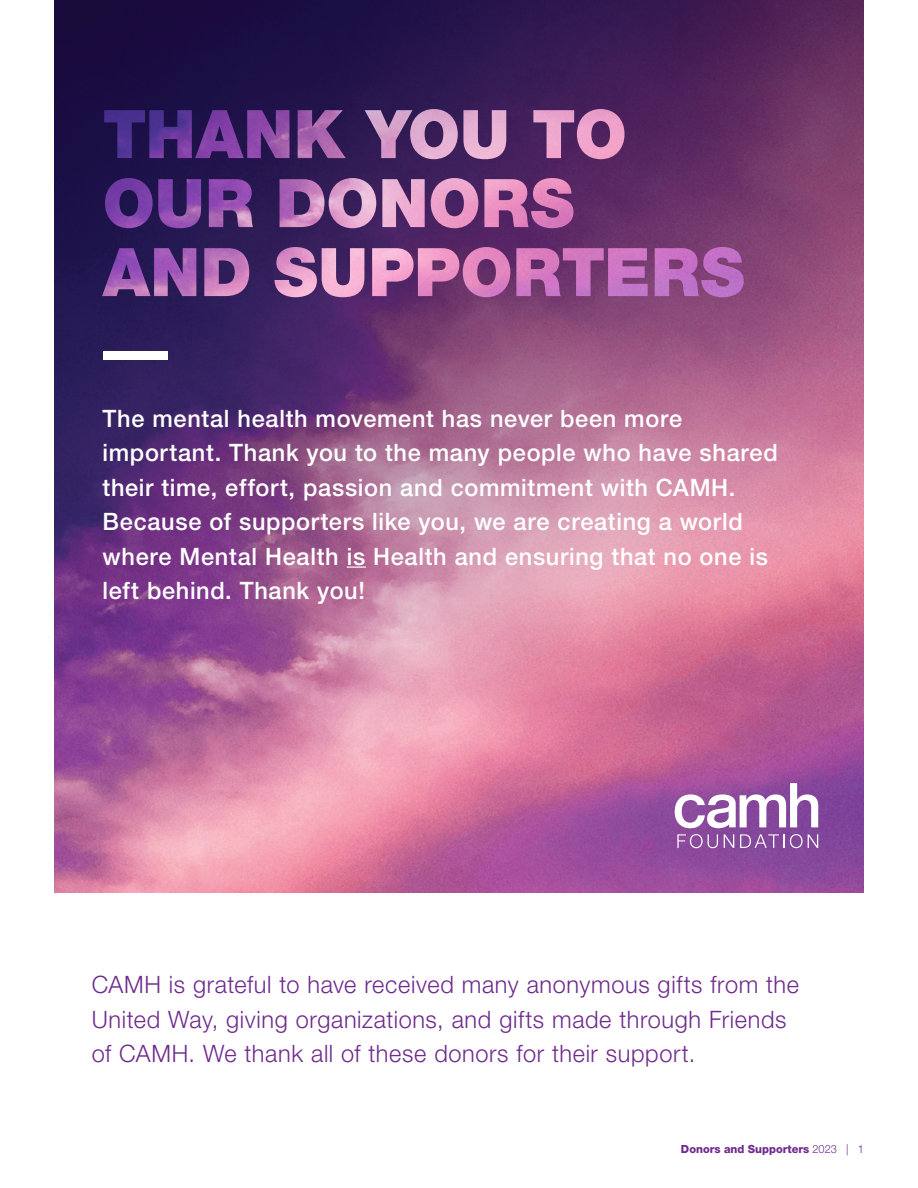
<style>
.page{position:relative;width:918px;height:1188px;background:#fff}
.page>*{position:absolute;margin:0;border:0;box-sizing:border-box;transform-origin:0 0}
.t1{font:500 24px/34.5px "Helvetica Neue LT Std";letter-spacing:.03em;color:#fff}
.t2{font:300 24px/34.5px "Helvetica Neue LT Std";letter-spacing:.025em;color:#6e2a8d}
.t3{font:800 11.25px "Helvetica Neue LT Std";color:#6e2a8d}
.s1{font-weight:300}
</style>
<div class="page">
<img style="left:54px;top:0;width:810px;height:892px">
<svg style="left:347px;top:566px;width:19px;height:2px"></svg>
<svg style="left:677px;top:834px;width:41px;height:14px"></svg>
<svg style="left:724px;top:834px;width:10px;height:14px"></svg>
<svg style="left:740px;top:834px;width:78px;height:14px"></svg>
<svg style="left:675px;top:783px;width:143px;height:45px"></svg>
<img style="left:104px;top:109px;width:521px;height:119px">
<div style="left:103px;top:351px;width:64px;height:9px;background:#fff"></div>
<p class="t1" style="left:103px;top:401px;width:677px">The mental health movement has never been more important. Thank you to the many people who have shared their time, effort, passion and commitment with CAMH.<br>Because of supporters like you, we are creating a world where Mental Health is Health and ensuring that no one is left behind. Thank you!</p>
<p class="t2" style="left:92px;top:967px;width:709px">CAMH is grateful to have received many anonymous gifts from the<br>United Way, giving organizations, and gifts made through Friends of CAMH. We thank all of these donors for their support.</p>
<p class="t3" style="left:681px;top:1142px;width:185px">Donors and Supporters <span class="s1">2023 | 1</span></p>
</div>
